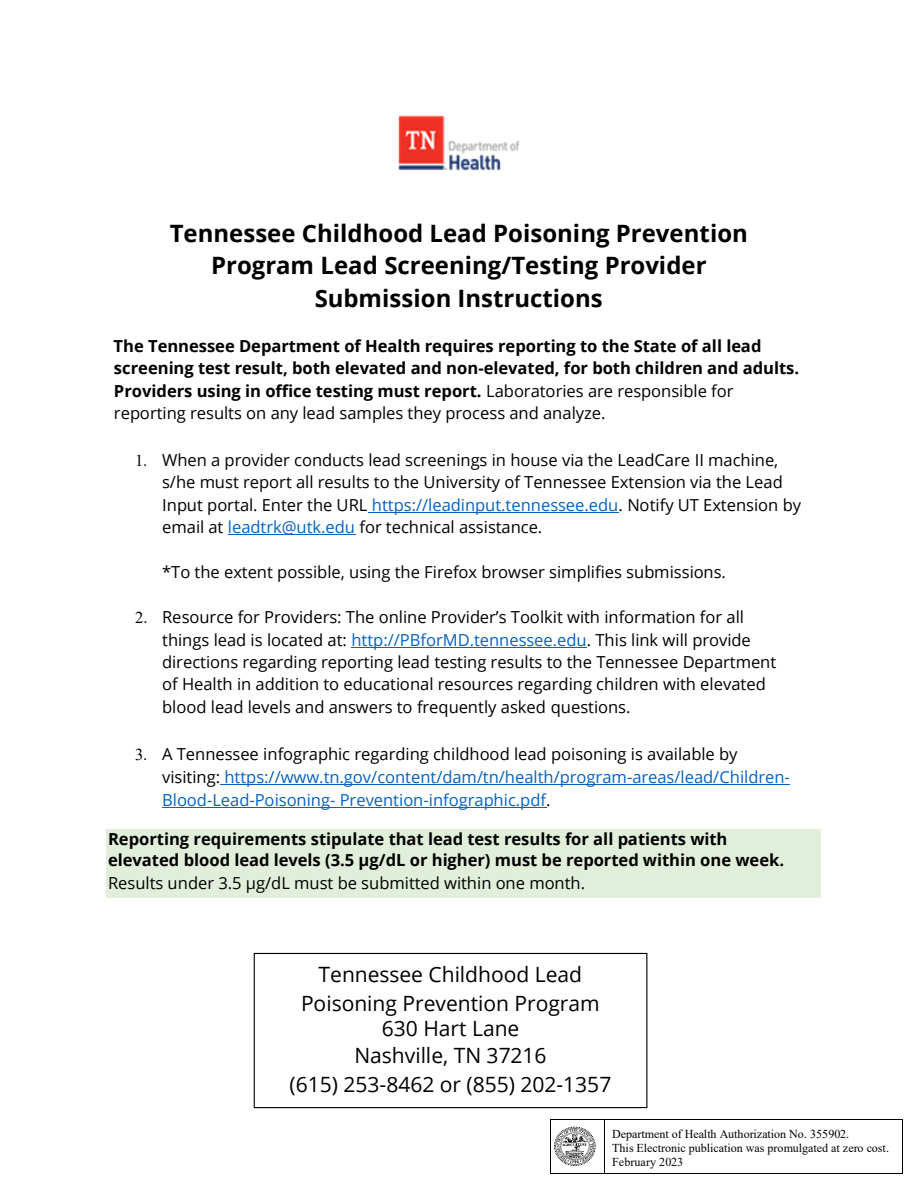
<style>
.page{position:relative;width:918px;height:1188px;background:#fff}
.page>*{position:absolute;margin:0;border:0;box-sizing:border-box;transform-origin:0 0}
.t1{font:700 24px/32.7px "Open Sans";color:#000;text-align:center}
.t2{font:21px/28px "Open Sans";color:#000;text-align:center}
.t3{font:16.5px/22.5px "Open Sans";color:#000}
.t4{font:700 16.5px/22.5px "Open Sans";color:#000}
.t5{font:16.5px/23.1px "Open Sans";color:#0562c1}
.t6{font:12px/13.8px "Times New Roman";letter-spacing:.005em;color:#000}
.s1{font-weight:400}
.s2{font-family:"Times New Roman"}
.s3{color:#0562c1}
.s4{font-family:"Times New Roman";color:#000}
.s5{color:#000}
</style>
<div class="page">
<div style="left:106px;top:830px;width:714px;height:68px;background:#e1eed9"></div>
<div style="left:254px;top:953px;width:393px;height:155px;border:1px solid #000"></div>
<hr style="left:368px;top:512px;width:250px;height:1px;background:#0562c1">
<hr style="left:228px;top:534px;width:127px;height:1px;background:#0562c1">
<hr style="left:351px;top:647px;width:236px;height:1px;background:#0562c1">
<hr style="left:220px;top:784px;width:570px;height:1px;background:#0562c1">
<hr style="left:162px;top:807px;width:384px;height:1px;background:#0562c1">
<img style="left:399px;top:116px;width:120px;height:54px">
<hr style="left:550px;top:1119px;width:54px;height:1px;background:#000">
<hr style="left:604px;top:1119px;width:298px;height:1px;background:#000">
<hr style="left:550px;top:1120px;width:1px;height:53px;background:#000">
<hr style="left:550px;top:1173px;width:54px;height:1px;background:#000">
<hr style="left:604px;top:1120px;width:1px;height:53px;background:#000">
<hr style="left:604px;top:1173px;width:298px;height:1px;background:#000">
<hr style="left:902px;top:1120px;width:1px;height:53px;background:#000">
<img style="left:554px;top:1126px;width:42px;height:40px">
<h1 class="t1" style="left:170px;top:216px;width:580px">Tennessee Childhood Lead Poisoning Prevention<br>Program Lead Screening/Testing Provider<br>Submission Instructions</h1>
<p class="t4" style="left:114px;top:334px;width:687px">The Tennessee Department of Health requires reporting to the State of all lead screening test result, both elevated and non-elevated, for both children and adults.<br>Providers using in office testing must report. <span class="s1">Laboratories are responsible for reporting results on any lead samples they process and analyze.</span></p>
<p class="t3" style="left:162px;top:448px;width:641px;text-indent:-27px"><span class="s2">1.</span> When a provider conducts lead screenings in house via the LeadCare II machine, s/he must report all results to the University of Tennessee Extension via the Lead Input portal. Enter the URL <span class="s3">https://leadinput.tennessee.edu</span>. Notify UT Extension by email at <span class="s3">leadtrk@utk.edu</span> for technical assistance.</p>
<p class="t3" style="left:162px;top:560px;width:565px">*To the extent possible, using the Firefox browser simplifies submissions.</p>
<p class="t3" style="left:162px;top:605px;width:616px;text-indent:-27px"><span class="s2">2.</span> Resource for Providers: The online Provider’s Toolkit with information for all things lead is located at: <span class="s3">http://PBforMD.tennessee.edu</span>. This link will provide directions regarding reporting lead testing results to the Tennessee Department of Health in addition to educational resources regarding children with elevated blood lead levels and answers to frequently asked questions.</p>
<p class="t5" style="left:162px;top:742px;width:629px;text-indent:-27px"><span class="s4">3.</span> <span class="s5">A Tennessee infographic regarding childhood lead poisoning is available by visiting:</span> https://www.tn.gov/content/dam/tn/health/program-areas/lead/Children-<br>Blood-Lead-Poisoning- Prevention-infographic.pdf<span class="s5">.</span></p>
<p class="t4" style="left:108px;top:828px;width:678px;line-height:21.5px">Reporting requirements stipulate that lead test results for all patients with elevated blood lead levels (3.5 µg/dL or higher) must be reported within one week.</p>
<p class="t3" style="left:108px;top:871px;width:479px">Results under 3.5 µg/dL must be submitted within one month.</p>
<p class="t2" style="left:301px;top:960px;width:300px;line-height:28.7px">Tennessee Childhood Lead<br>Poisoning Prevention Program</p>
<p class="t2" style="left:290px;top:1014px;width:323px">630 Hart Lane<br>Nashville, TN 37216<br>(615) 253-8462 or (855) 202-1357</p>
<p class="t6" style="left:612px;top:1127px;width:278px">Department of Health Authorization No. 355902.<br>This Electronic publication was promulgated at zero cost.<br>February 2023</p>
</div>
